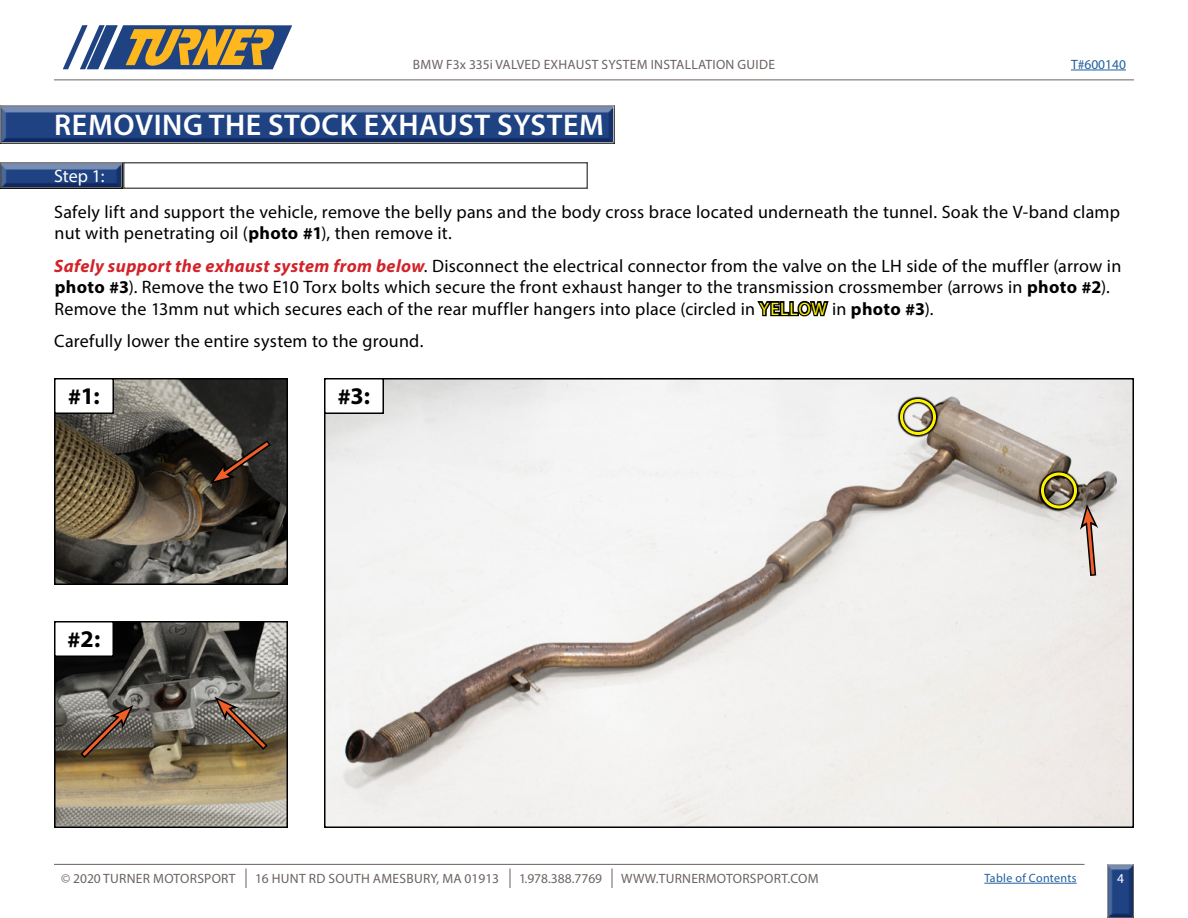
<style>
.page{position:relative;width:1188px;height:918px;background:#fff}
.page>*{position:absolute;margin:0;border:0;box-sizing:border-box;transform-origin:0 0}
.t1{font:600 30px "Myriad Pro";letter-spacing:.02em;color:#fff}
.t2{font:700 24px "Myriad Pro";color:#000}
.t3{font:18px/21.6px "Myriad Pro";letter-spacing:.01em;color:#000}
.t4{font:18px "Myriad Pro";color:#fff}
.t5{font:13.5px "Myriad Pro";letter-spacing:.02em;color:#6c6361}
.t6{font:13.5px "Myriad Pro";color:#6c6361}
.t7{font:13.5px "Myriad Pro";color:#215e9e}
.t8{font:13.5px "Myriad Pro";color:#fff}
.t9{font:12px "Myriad Pro";letter-spacing:.025em;color:#215e9e}
.s1{font-weight:700}
.s2{font-weight:700;font-style:italic;color:#d2232a}
</style>
<div class="page">
<hr style="left:54px;top:80px;width:1080px;height:1px;background:#6c6361">
<hr style="left:984px;top:883px;width:93px;height:1px;background:#215e9e">
<hr style="left:54px;top:864px;width:1030px;height:1px;background:#6c6361">
<svg style="left:612px;top:868px;width:1px;height:20px"></svg>
<svg style="left:246px;top:868px;width:1px;height:20px"></svg>
<svg style="left:510px;top:868px;width:1px;height:20px"></svg>
<svg style="left:63px;top:25px;width:229px;height:44px;background:#8f8875"></svg>
<div style="left:1101px;top:861px;width:39px;height:57px;background:#000;opacity:.75"></div>
<hr style="left:1071px;top:70px;width:55px;height:1px;background:#215e9e">
<div style="left:0;top:101px;width:623px;height:43px;background:#000;opacity:.75"></div>
<img style="left:57px;top:381px;width:228px;height:201px">
<div style="left:54px;top:378px;width:234px;height:207px;border:2px solid #000"></div>
<img style="left:57px;top:624px;width:228px;height:201px">
<div style="left:54px;top:621px;width:234px;height:207px;border:2px solid #000"></div>
<img style="left:327px;top:381px;width:804px;height:444px">
<div style="left:55px;top:379px;width:58px;height:34px;background:#fff"></div>
<div style="left:54px;top:378px;width:60px;height:36px;border:2px solid #000"></div>
<div style="left:55px;top:622px;width:58px;height:34px;background:#fff"></div>
<div style="left:54px;top:621px;width:60px;height:36px;border:2px solid #000"></div>
<div style="left:325px;top:379px;width:58px;height:34px;background:#fff"></div>
<div style="left:324px;top:378px;width:60px;height:36px;border:2px solid #000"></div>
<svg style="left:1080px;top:504px;width:20px;height:78px;background:#c1aaa0"></svg>
<svg style="left:210px;top:434px;width:67px;height:50px;background:#493d35"></svg>
<svg style="left:215px;top:697px;width:59px;height:59px;background:#726353"></svg>
<svg style="left:74px;top:705px;width:59px;height:59px;background:#6a5b4c"></svg>
<div style="left:0;top:158px;width:131px;height:31px;background:#000;opacity:.75"></div>
<svg style="left:898px;top:397px;width:41px;height:41px"></svg>
<div style="left:900px;top:399px;width:36px;height:36px;border:3px solid #fff200;border-radius:50%"></div>
<svg style="left:1039px;top:470px;width:41px;height:41px"></svg>
<div style="left:1041px;top:472px;width:36px;height:36px;border:3px solid #fff200;border-radius:50%"></div>
<p class="t5" style="left:413px;top:56px;width:364px">BMW F3x 335i VALVED EXHAUST SYSTEM INSTALLATION GUIDE</p>
<p class="t7" style="left:1071px;top:56px;width:56px">T#600140</p>
<h1 class="t1" style="left:54px;top:106px;width:551px">REMOVING THE STOCK EXHAUST SYSTEM</h1>
<p class="t4" style="left:54px;top:164px;width:52px">Step 1:</p>
<p class="t3" style="left:54px;top:200px;width:1067px">Safely lift and support the vehicle, remove the belly pans and the body cross brace located underneath the tunnel. Soak the V-band clamp nut with penetrating oil (<span class="s1">photo #1</span>), then remove it.</p>
<p class="t3" style="left:54px;top:254px;width:1068px"><span class="s2">Safely support the exhaust system from below</span>. Disconnect the electrical connector from the valve on the LH side of the muffler (arrow in <span class="s1">photo #3</span>). Remove the two E10 Torx bolts which secure the front exhaust hanger to the transmission crossmember (arrows in <span class="s1">photo #2</span>).<br>Remove the 13mm nut which secures each of the rear muffler hangers into place (circled in YELLOW in <span class="s1">photo #3</span>).</p>
<p class="t3" style="left:54px;top:330px;width:371px">Carefully lower the entire system to the ground.</p>
<h2 class="t2" style="left:68px;top:380px;width:33px">#1:</h2>
<h2 class="t2" style="left:67px;top:623px;width:35px">#2:</h2>
<h2 class="t2" style="left:337px;top:380px;width:34px">#3:</h2>
<p class="t5" style="left:61px;top:870px;width:176px">© 2020 TURNER MOTORSPORT</p>
<p class="t5" style="left:255px;top:870px;width:246px">16 HUNT RD SOUTH AMESBURY, MA 01913</p>
<p class="t6" style="left:519px;top:870px;width:85px">1.978.388.7769</p>
<p class="t5" style="left:621px;top:870px;width:199px">WWW.TURNERMOTORSPORT.COM</p>
<p class="t9" style="left:984px;top:871px;width:94px">Table of Contents</p>
<p class="t8" style="left:1117px;top:870px;width:8px">4</p>
</div>
